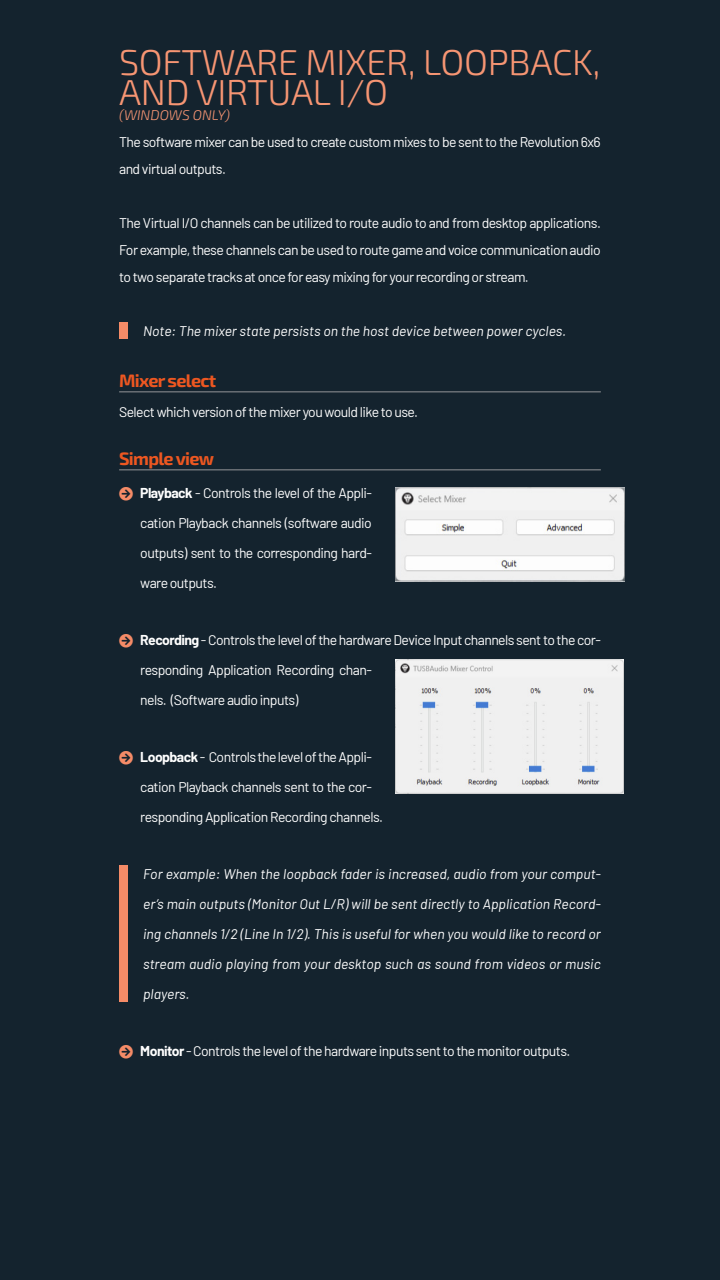
<style>
.page{position:relative;width:720px;height:1280px;background:#14232e}
.page>*{position:absolute;margin:0;border:0;box-sizing:border-box;transform-origin:0 0}
.t1{font:300 36px/30px "Exo 2";letter-spacing:-.01em;color:#f69573}
.t2{font:700 18px "Exo 2";letter-spacing:-.04em;color:#ed5721}
.BODY_FINAL{font:14px/30px "Barlow";letter-spacing:-.04em;color:#fff}
.NOTE{font:italic 14px/30px "Barlow";color:#fff;text-align:justify}
.t3{font:italic 300 14px "Exo 2";color:#f69573}
.s1{font-weight:700}
</style>
<div class="page">
<div style="left:119px;top:322px;width:9px;height:17px;background:#f58b67"></div>
<hr style="left:119px;top:391px;width:482px;height:1px;background:#939598">
<hr style="left:119px;top:469px;width:482px;height:1px;background:#939598">
<div style="left:119px;top:865px;width:9px;height:137px;background:#f58b67"></div>
<img style="left:396px;top:660px;width:228px;height:133px">
<img style="left:396px;top:488px;width:229px;height:93px">
<h1 class="t1" style="left:119px;top:46px;width:483px">SOFTWARE MIXER, LOOPBACK,<br>AND VIRTUAL I/O</h1>
<h1 class="t3" style="left:119px;top:105px;width:113px">(WINDOWS ONLY)</h1>
<p class="BODY_FINAL" style="left:119px;top:127px;width:483px;line-height:27px">The software mixer can be used to create custom mixes to be sent to the Revolution 6x6 and virtual outputs.</p>
<p class="BODY_FINAL" style="left:119px;top:208px;width:483px;line-height:27px;text-align:justify">The Virtual I/O channels can be utilized to route audio to and from desktop applications.<br>For example, these channels can be used to route game and voice communication audio to two separate tracks at once for easy mixing for your recording or stream.</p>
<p class="NOTE" style="left:143px;top:315px;width:425px">Note: The mixer state persists on the host device between power cycles.</p>
<h2 class="t2" style="left:119px;top:368px;width:99px">Mixer select</h2>
<p class="BODY_FINAL" style="left:119px;top:396px;width:300px">Select which version of the mixer you would like to use.</p>
<h2 class="t2" style="left:119px;top:446px;width:97px">Simple view</h2>
<p class="BODY_FINAL" style="left:140px;top:477px;width:233px;text-align:justify"><span class="s1">Playback</span> - Controls the level of the Appli&shy;cation Playback channels (software audio outputs) sent to the corresponding hard&shy;ware outputs.</p>
<p class="BODY_FINAL" style="left:140px;top:624px;width:462px"><span class="s1">Recording</span> - Controls the level of the hardware Device Input channels sent to the cor&shy;responding Application Recording chan-<br>nels. (Software audio inputs)</p>
<p class="BODY_FINAL" style="left:140px;top:741px;width:244px"><span class="s1">Loopback</span> - Controls the level of the Appli&shy;cation Playback channels sent to the cor&shy;responding Application Recording channels.</p>
<p class="NOTE" style="left:143px;top:858px;width:459px">For example: When the loopback fader is increased, audio from your comput&shy;er’s main outputs (Monitor Out L/R) will be sent directly to Application Record&shy;ing channels 1/2 (Line In 1/2). This is useful for when you would like to record or stream audio playing from your desktop such as sound from videos or music players.</p>
<p class="BODY_FINAL" style="left:140px;top:1035px;width:432px"><span class="s1">Monitor</span> - Controls the level of the hardware inputs sent to the monitor outputs.</p>
</div>
